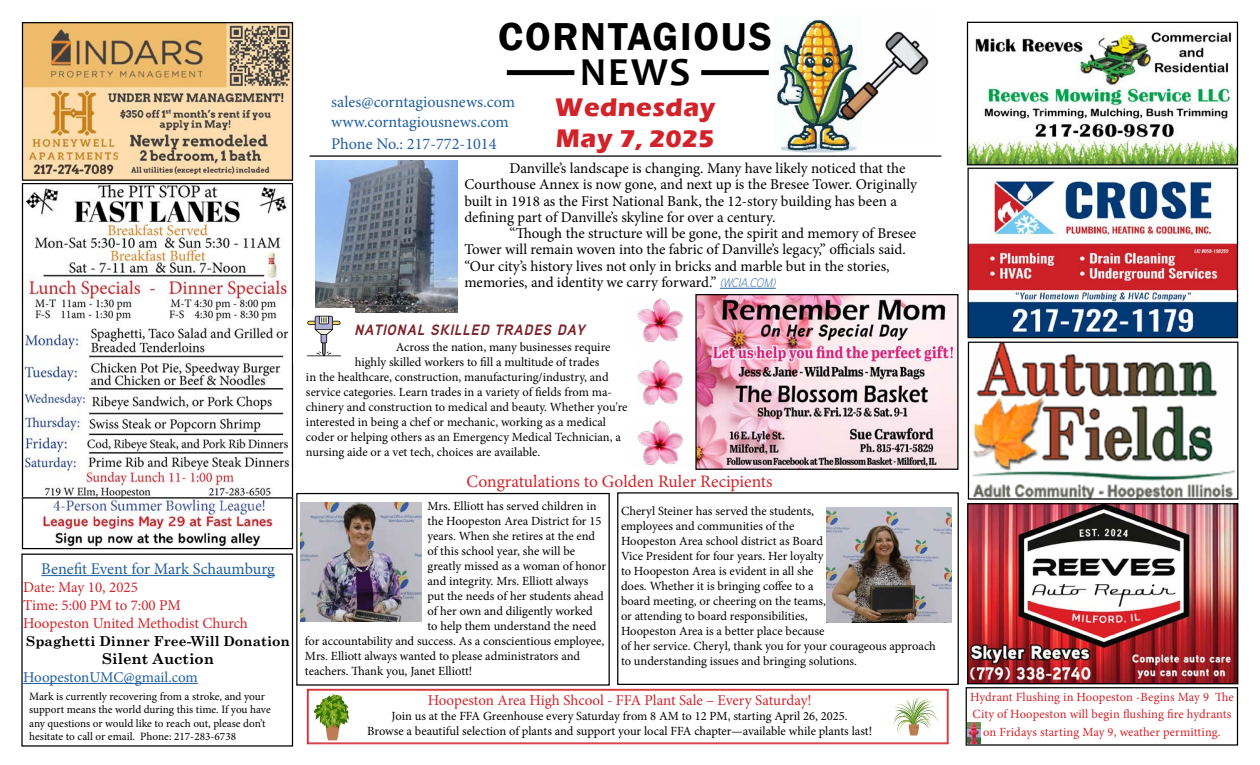
<style>
.page{position:relative;width:1260px;height:765px;background:#fff}
.page>*{position:absolute;margin:0;border:0;box-sizing:border-box;transform-origin:0 0}
.t1{font:600 40px "Franklin Gothic";letter-spacing:.045em;color:#000}
.t2{font:700 40px "Candara";color:#000}
.t3{font:700 26.25px "Eras ITC";letter-spacing:.02em;color:#d2232a}
.t4{font:700 25px "Eras ITC";color:#d2232a}
.t5{font:17.5px "Minion Pro";color:#d2232a}
.t6{font:16.25px "Minion Pro";color:#215e9e}
.t7{font:15px/16.2px "Minion Pro";color:#000}
.t8{font:15px/18px "Minion Pro";letter-spacing:-.005em;color:#d2232a}
.t9{font:italic 700 15px "Aaux Next";letter-spacing:.05em;color:#7b232a}
.t10{font:15px "Minion Pro";letter-spacing:-.005em;color:#215e9e}
.t11{font:700 15px "Century Schoolbook";color:#000}
.t12{font:700 13.75px "Century Schoolbook";color:#000}
.t13{font:12.5px/15px "Minion Pro";color:#000}
.t14{font:12.5px/17.5px "Minion Pro";letter-spacing:.01em;color:#d2232a;text-align:center}
.t15{font:11.25px/13.5px "Minion Pro";letter-spacing:-.005em;color:#000}
.s1{font-size:26.25px}
.s2{font-family:"Aaux Next";font-weight:300;font-style:italic;font-size:12.5px;color:#215e9e}
</style>
<div class="page">
<hr style="left:310px;top:155px;width:631px;height:2px;background:#000">
<img style="left:776px;top:16px;width:81px;height:136px">
<img style="left:972px;top:344px;width:264px;height:154px">
<div style="left:968px;top:342px;width:270px;height:158px;border:1px solid #000"></div>
<div style="left:507px;top:70px;width:67px;height:5px;background:#000"></div>
<div style="left:701px;top:70px;width:68px;height:5px;background:#000"></div>
<div style="left:21px;top:554px;width:272px;height:193px;border:1px solid #000"></div>
<hr style="left:41px;top:575px;width:234px;height:1px;background:#215e9e">
<hr style="left:23px;top:683px;width:175px;height:1px;background:#215e9e">
<img style="left:24px;top:24px;width:267px;height:155px">
<div style="left:22px;top:22px;width:271px;height:159px;border:1px solid #000"></div>
<img style="left:969px;top:505px;width:267px;height:177px">
<div style="left:967px;top:503px;width:271px;height:181px;border:1px solid #000"></div>
<img style="left:24px;top:185px;width:266px;height:362px">
<div style="left:22px;top:183px;width:271px;height:316px;border:1px solid #000"></div>
<div style="left:966px;top:687px;width:272px;height:59px;border:1px solid #000"></div>
<img style="left:968px;top:722px;width:12px;height:22px">
<div style="left:22px;top:497px;width:271px;height:52px;border:1px solid #000"></div>
<img style="left:301px;top:502px;width:121px;height:120px">
<img style="left:827px;top:508px;width:124px;height:115px">
<svg style="left:307px;top:689px;width:642px;height:55px"></svg>
<div style="left:296px;top:493px;width:314px;height:193px;border:1px solid #000"></div>
<div style="left:617px;top:492px;width:342px;height:193px;border:1px solid #000"></div>
<img style="left:315px;top:161px;width:142px;height:151px">
<hr style="left:720px;top:288px;width:56px;height:1px;background:#215e9e">
<img style="left:969px;top:26px;width:267px;height:137px">
<div style="left:967px;top:22px;width:271px;height:143px;border:1px solid #000"></div>
<img style="left:970px;top:178px;width:266px;height:158px">
<div style="left:968px;top:168px;width:270px;height:170px;border:1px solid #000"></div>
<div style="left:293px;top:308px;width:62px;height:56px;background:#fff"></div>
<svg style="left:307px;top:316px;width:34px;height:40px"></svg>
<img style="left:832px;top:16px;width:97px;height:121px">
<img style="left:697px;top:296px;width:260px;height:172px">
<div style="left:695px;top:294px;width:264px;height:176px;border:1px solid #000"></div>
<img style="left:637px;top:295px;width:85px;height:52px">
<img style="left:637px;top:357px;width:85px;height:50px">
<img style="left:637px;top:417px;width:85px;height:52px">
<h3 class="t6" style="left:41px;top:558px;width:235px">Benefit Event for Mark Schaumburg</h3>
<p class="t8" style="left:23px;top:578px;width:226px">Date: May 10, 2025<br>Time: 5:00 PM to 7:00 PM<br>Hoopeston United Methodist Church</p>
<p class="t12" style="left:26px;top:630px;width:265px">Spaghetti Dinner Free-Will Donation</p>
<p class="t11" style="left:102px;top:647px;width:113px">Silent Auction</p>
<p class="t10" style="left:23px;top:667px;width:176px">HoopestonUMC@gmail.com</p>
<p class="t15" style="left:29px;top:689px;width:243px">Mark is currently recovering from a stroke, and your support means the world during this time. If you have any questions or would like to reach out, please don’t hesitate to call or email. Phone: 217-283-6738</p>
<h1 class="t1" style="left:498px;top:12px;width:275px">CORNTAGIOUS</h1>
<h1 class="t2" style="left:580px;top:47px;width:112px">NEWS</h1>
<h3 class="t6" style="left:331px;top:91px;width:185px">sales@corntagiousnews.com</h3>
<h3 class="t6" style="left:331px;top:133px;width:167px">Phone No.: 217-772-1014</h3>
<h3 class="t6" style="left:331px;top:111px;width:179px">www.corntagiousnews.com</h3>
<h2 class="t3" style="left:555px;top:92px;width:162px">Wednesday</h2>
<h3 class="t4" style="left:556px;top:125px;width:160px"><span class="s1">May</span> 7, 2025</h3>
<p class="t7" style="left:464px;top:160px;width:454px;text-indent:45px">Danville’s landscape is changing. Many have likely noticed that the Courthouse Annex is now gone, and next up is the Bresee Tower. Originally built in 1918 as the First National Bank, the 12-story building has been a defining part of Danville’s skyline for over a century.</p>
<p class="t7" style="left:464px;top:225px;width:453px;text-indent:45px">“Though the structure will be gone, the spirit and memory of Bresee Tower will remain woven into the fabric of Danville’s legacy,” officials said. “Our city’s history lives not only in bricks and marble but in the stories, memories, and identity we carry forward.” <span class="s2">(WCIA.COM)</span></p>
<p class="t9" style="left:355px;top:319px;width:232px">NATIONAL SKILLED TRADES DAY</p>
<p class="t13" style="left:396px;top:339px;width:216px">Across the nation, many businesses require</p>
<p class="t13" style="left:355px;top:354px;width:246px">highly skilled workers to fill a multitude of trades</p>
<p class="t13" style="left:306px;top:369px;width:304px">in the healthcare, construction, manufacturing/industry, and</p>
<p class="t13" style="left:306px;top:384px;width:308px">service categories. Learn trades in a variety of fields from ma-</p>
<p class="t13" style="left:306px;top:399px;width:323px">chinery and construction to medical and beauty. Whether you're</p>
<p class="t13" style="left:306px;top:414px;width:302px">interested in being a chef or mechanic, working as a medical</p>
<p class="t13" style="left:306px;top:429px;width:316px">coder or helping others as an Emergency Medical Technician, a</p>
<p class="t13" style="left:306px;top:444px;width:236px">nursing aide or a vet tech, choices are available.</p>
<h3 class="t5" style="left:467px;top:470px;width:308px">Congratulations to Golden Ruler Recipients</h3>
<p class="t13" style="left:428px;top:499px;width:171px">Mrs. Elliott has served children in</p>
<p class="t13" style="left:428px;top:514px;width:175px">the Hoopeston Area District for 15</p>
<p class="t13" style="left:428px;top:529px;width:169px">years. When she retires at the end</p>
<p class="t13" style="left:428px;top:544px;width:149px">of this school year, she will be</p>
<p class="t13" style="left:428px;top:559px;width:180px">greatly missed as a woman of honor</p>
<p class="t13" style="left:428px;top:574px;width:162px">and integrity. Mrs. Elliott always</p>
<p class="t13" style="left:428px;top:589px;width:178px">put the needs of her students ahead</p>
<p class="t13" style="left:428px;top:604px;width:167px">of her own and diligently worked</p>
<p class="t13" style="left:428px;top:619px;width:170px">to help them understand the need</p>
<p class="t13" style="left:305px;top:634px;width:301px">for accountability and success. As a conscientious employee,</p>
<p class="t13" style="left:305px;top:649px;width:277px">Mrs. Elliott always wanted to please administrators and</p>
<p class="t13" style="left:305px;top:664px;width:169px">teachers. Thank you, Janet Elliott!</p>
<p class="t13" style="left:621px;top:503px;width:316px">Cheryl Steiner has served the students,<br>employees and communities of the<br>Hoopeston Area school district as Board<br>Vice President for four years. Her loyalty<br>to Hoopeston Area is evident in all she<br>does. Whether it is bringing coffee to a<br>board meeting, or cheering on the teams,<br>or attending to board responsibilities,<br>Hoopeston Area is a better place because<br>of her service. Cheryl, thank you for your courageous approach to understanding issues and bringing solutions.</p>
<p class="t8" style="left:428px;top:692px;width:386px">Hoopeston Area High Shcool - FFA Plant Sale – Every Saturday!</p>
<p class="t13" style="left:367px;top:709px;width:506px;text-align:center">Join us at the FFA Greenhouse every Saturday from 8 AM to 12 PM, starting April 26, 2025.<br>Browse a beautiful selection of plants and support your local FFA chapter—available while plants last!</p>
<p class="t14" style="left:970px;top:688px;width:265px">Hydrant Flushing in Hoopeston -Begins May 9 The<br>City of Hoopeston will begin flushing fire hydrants on Fridays starting May 9, weather permitting.</p>
</div>
